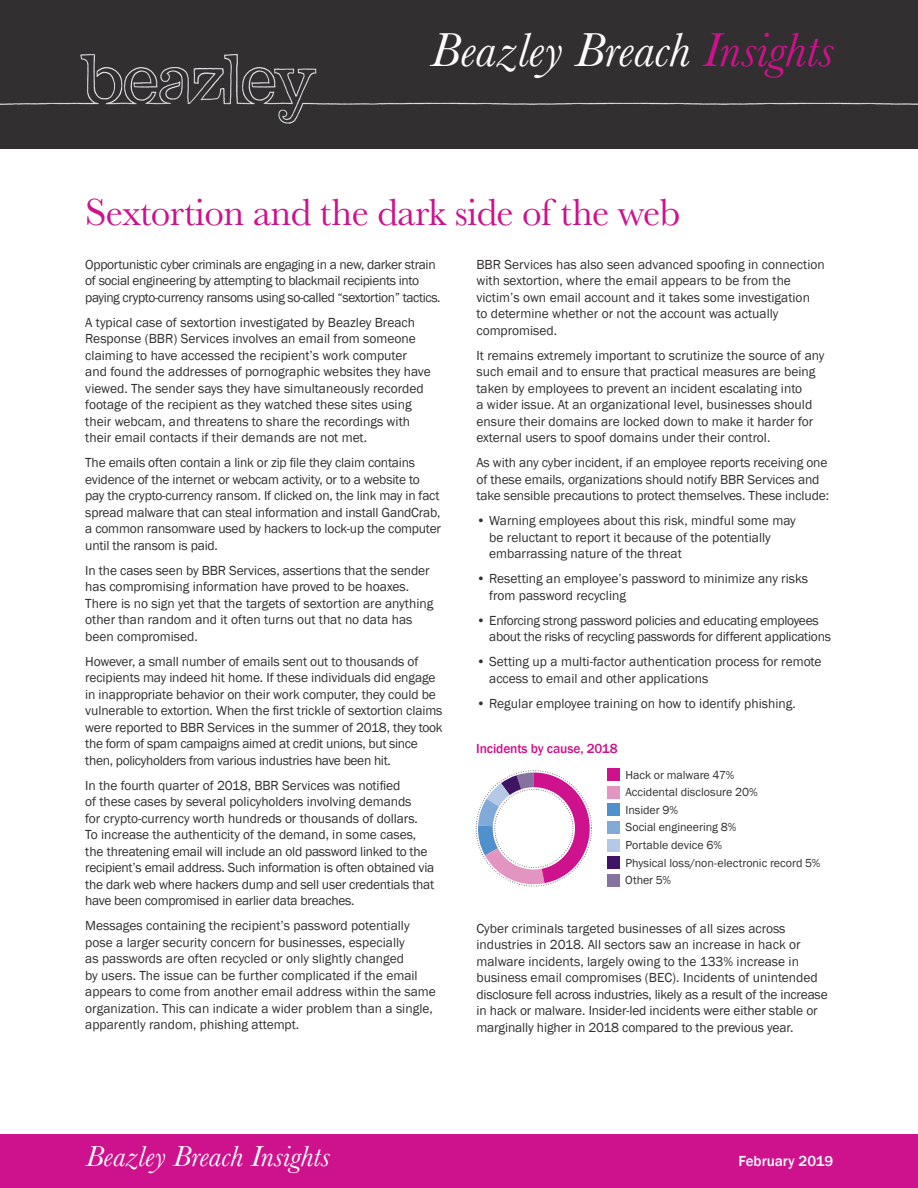
<style>
.page{position:relative;width:918px;height:1188px;background:#fff}
.page>*{position:absolute;margin:0;border:0;box-sizing:border-box;transform-origin:0 0}
.Page_Head{font:italic 49.5px "Baskerville MT Std";color:#fff}
.Sub_Head{font:39px "Baskerville URW";letter-spacing:-.015em;color:#ce118c}
.t1{font:italic 30px "Baskerville MT Std";color:#fff}
.t2{font:500 15px "Franklin Gothic";color:#fff}
.Body_Copy{font:13.5px/16.5px "Franklin Gothic";letter-spacing:-.005em;color:#312f30}
.Body_Copy-2{font:13.5px/16.5px "Franklin Gothic";letter-spacing:-.025em;color:#312f30}
.t3{font:500 13.5px "Franklin Gothic";letter-spacing:-.01em;color:#ce118c}
.BODY{font:12px "Franklin Gothic";color:#312f30}
.s1{color:#ce118c}
</style>
<div class="page">
<div style="left:0;top:1134px;width:918px;height:54px;background:#ce118c"></div>
<div style="left:0;top:0;width:918px;height:148px;background:#312f30"></div>
<svg style="left:478px;top:773px;width:112px;height:113px"></svg>
<div style="left:493px;top:787px;width:82px;height:83px;background:#fff;border-radius:50%"></div>
<div style="left:494px;top:789px;width:79px;height:79px;border:1px dashed #676768;border-radius:50%"></div>
<div style="left:607px;top:768px;width:13px;height:13px;background:#ce118c"></div>
<div style="left:607px;top:786px;width:13px;height:13px;background:#e295c0"></div>
<div style="left:607px;top:803px;width:13px;height:13px;background:#5090cc"></div>
<div style="left:607px;top:821px;width:13px;height:13px;background:#81aad9"></div>
<div style="left:607px;top:839px;width:13px;height:13px;background:#b5c8e6"></div>
<div style="left:607px;top:856px;width:13px;height:13px;background:#3f1464"></div>
<div style="left:607px;top:874px;width:13px;height:13px;background:#85729f"></div>
<p class="Page_Head" style="left:430px;top:20px;width:404px">Beazley Breach <span class="s1">Insights</span></p>
<p class="Sub_Head" style="left:85px;top:189px;width:597px">Sextortion and the dark side of the web</p>
<p class="Body_Copy-2" style="left:85px;top:256px;width:357px">Opportunistic cyber criminals are engaging in a new, darker strain of social engineering by attempting to blackmail recipients into paying crypto-currency ransoms using so-called “sextortion” tactics.</p>
<p class="Body_Copy" style="left:85px;top:314px;width:347px">A typical case of sextortion investigated by Beazley Breach Response (BBR) Services involves an email from someone claiming to have accessed the recipient’s work computer and found the addresses of pornographic websites they have viewed. The sender says they have simultaneously recorded footage of the recipient as they watched these sites using their webcam, and threatens to share the recordings with their email contacts if their demands are not met.</p>
<p class="Body_Copy" style="left:85px;top:455px;width:357px">The emails often contain a link or zip file they claim contains evidence of the internet or webcam activity, or to a website to pay the crypto-currency ransom. If clicked on, the link may in fact spread malware that can steal information and install GandCrab, a common ransomware used by hackers to lock-up the computer until the ransom is paid.</p>
<p class="Body_Copy" style="left:85px;top:562px;width:350px">In the cases seen by BBR Services, assertions that the sender has compromising information have proved to be hoaxes.<br>There is no sign yet that the targets of sextortion are anything other than random and it often turns out that no data has been compromised.</p>
<p class="Body_Copy" style="left:85px;top:653px;width:359px">However, a small number of emails sent out to thousands of recipients may indeed hit home. If these individuals did engage in inappropriate behavior on their work computer, they could be vulnerable to extortion. When the first trickle of sextortion claims were reported to BBR Services in the summer of 2018, they took the form of spam campaigns aimed at credit unions, but since then, policyholders from various industries have been hit.</p>
<p class="Body_Copy" style="left:85px;top:777px;width:351px">In the fourth quarter of 2018, BBR Services was notified<br>of these cases by several policyholders involving demands<br>for crypto-currency worth hundreds or thousands of dollars.<br>To increase the authenticity of the demand, in some cases, the threatening email will include an old password linked to the recipient’s email address. Such information is often obtained via the dark web where hackers dump and sell user credentials that have been compromised in earlier data breaches.</p>
<p class="Body_Copy" style="left:85px;top:918px;width:352px">Messages containing the recipient’s password potentially pose a larger security concern for businesses, especially<br>as passwords are often recycled or only slightly changed<br>by users. The issue can be further complicated if the email appears to come from another email address within the same organization. This can indicate a wider problem than a single, apparently random, phishing attempt.</p>
<p class="Body_Copy" style="left:476px;top:256px;width:350px">BBR Services has also seen advanced spoofing in connection with sextortion, where the email appears to be from the victim’s own email account and it takes some investigation<br>to determine whether or not the account was actually compromised.</p>
<p class="Body_Copy" style="left:476px;top:347px;width:350px">It remains extremely important to scrutinize the source of any such email and to ensure that practical measures are being taken by employees to prevent an incident escalating into<br>a wider issue. At an organizational level, businesses should ensure their domains are locked down to make it harder for external users to spoof domains under their control.</p>
<p class="Body_Copy" style="left:476px;top:455px;width:354px">As with any cyber incident, if an employee reports receiving one of these emails, organizations should notify BBR Services and take sensible precautions to protect themselves. These include:</p>
<p class="Body_Copy" style="left:489px;top:513px;width:308px;text-indent:-13px">• Warning employees about this risk, mindful some may be reluctant to report it because of the potentially embarrassing nature of the threat</p>
<p class="Body_Copy" style="left:489px;top:571px;width:320px;text-indent:-13px">• Resetting an employee’s password to minimize any risks from password recycling</p>
<p class="Body_Copy" style="left:489px;top:612px;width:343px;text-indent:-13px">• Enforcing strong password policies and educating employees about the risks of recycling passwords for different applications</p>
<p class="Body_Copy" style="left:489px;top:654px;width:334px;text-indent:-13px">• Setting up a multi-factor authentication process for remote access to email and other applications</p>
<p class="Body_Copy" style="left:476px;top:695px;width:321px">• Regular employee training on how to identify phishing.</p>
<p class="t3" style="left:476px;top:740px;width:143px">Incidents by cause, 2018</p>
<p class="BODY" style="left:625px;top:767px;width:111px">Hack or malware 47%</p>
<p class="BODY" style="left:625px;top:785px;width:134px">Accidental disclosure 20%</p>
<p class="BODY" style="left:625px;top:802px;width:54px">Insider 9%</p>
<p class="BODY" style="left:625px;top:820px;width:112px">Social engineering 8%</p>
<p class="BODY" style="left:625px;top:838px;width:98px">Portable device 6%</p>
<p class="BODY" style="left:625px;top:855px;width:197px">Physical loss/non-electronic record 5%</p>
<p class="BODY" style="left:625px;top:873px;width:47px">Other 5%</p>
<p class="Body_Copy" style="left:476px;top:920px;width:353px">Cyber criminals targeted businesses of all sizes across industries in 2018. All sectors saw an increase in hack or malware incidents, largely owing to the 133% increase in business email compromises (BEC). Incidents of unintended disclosure fell across industries, likely as a result of the increase in hack or malware. Insider-led incidents were either stable or marginally higher in 2018 compared to the previous year.</p>
<h3 class="t1" style="left:85px;top:1139px;width:246px">Beazley Breach Insights</h3>
<p class="t2" style="left:738px;top:1152px;width:96px">February 2019</p>
</div>
